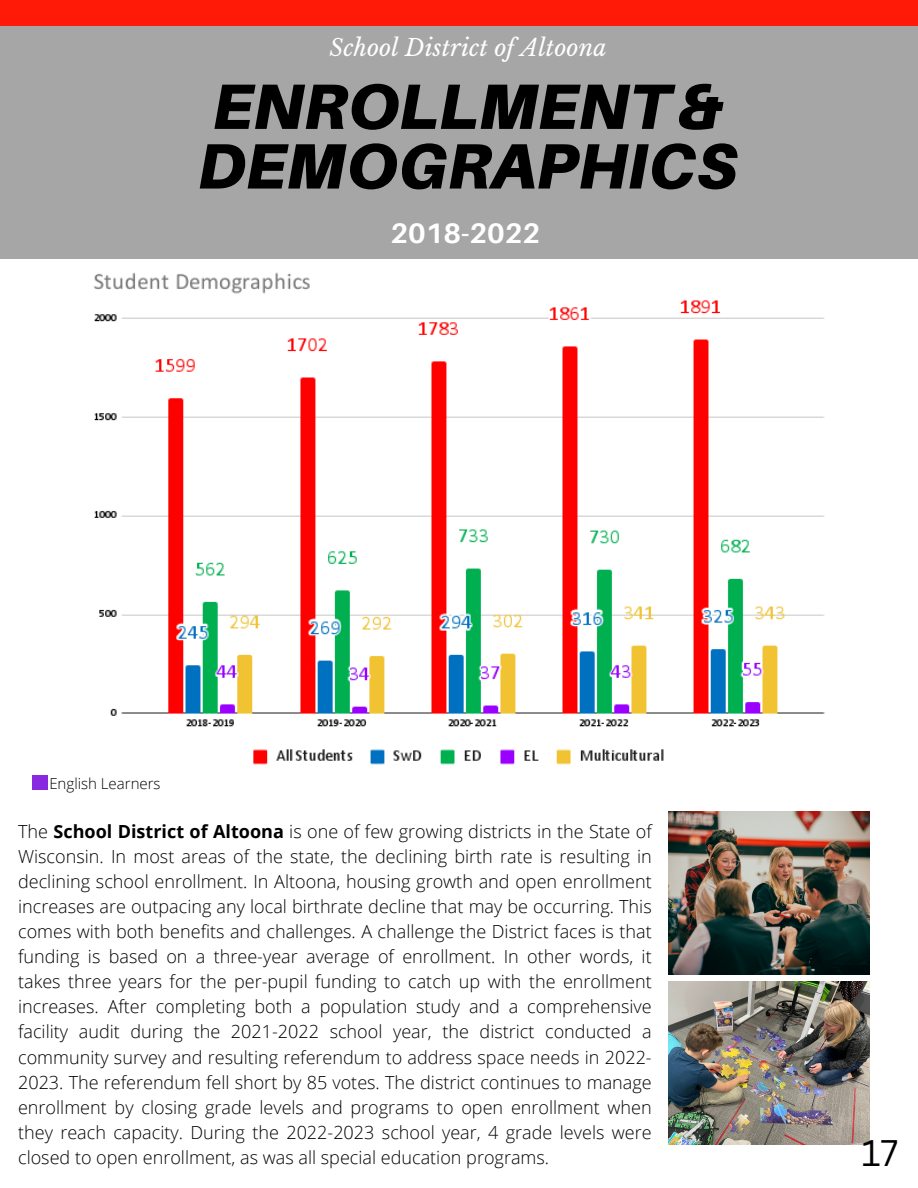
<style>
.page{position:relative;width:918px;height:1188px;background:#fff}
.page>*{position:absolute;margin:0;border:0;box-sizing:border-box;transform-origin:0 0}
.t1{font:italic 900 64.2px/59.7px "Aileron";letter-spacing:.005em;color:#000}
.t2{font:36px "Canva Sans";color:#000}
.t3{font:700 28.2px "Aileron";color:#fff}
.t4{font:italic 23.1px "Libre Baskerville";letter-spacing:.005em;color:#fff}
.t5{font:300 18px/25px "Open Sans";color:#000;text-align:justify}
.t6{font:300 15px "Open Sans";color:#000}
.s1{font-weight:700}
</style>
<div class="page">
<img style="left:668px;top:812px;width:201px;height:163px">
<div style="left:0;top:0;width:918px;height:27px;background:#ff1907"></div>
<div style="left:0;top:26px;width:918px;height:232px;background:#a6a6a6"></div>
<img style="left:668px;top:982px;width:201px;height:163px">
<img style="left:93px;top:272px;width:732px;height:493px">
<img style="left:33px;top:775px;width:14px;height:15px">
<p class="t4" style="left:330px;top:33px;width:279px">School District of Altoona</p>
<p class="t1" style="left:198px;top:75px;width:541px">ENROLLMENT&amp;<br>DEMOGRAPHICS</p>
<p class="t3" style="left:391px;top:216px;width:151px">2018-2022</p>
<p class="t6" style="left:49px;top:773px;width:113px">English Learners</p>
<p class="t5" style="left:18px;top:818px;width:635px">The <span class="s1">School District of Altoona</span> is one of few growing districts in the State of Wisconsin. In most areas of the state, the declining birth rate is resulting in declining school enrollment. In Altoona, housing growth and open enrollment increases are outpacing any local birthrate decline that may be occurring. This comes with both benefits and challenges. A challenge the District faces is that funding is based on a three-year average of enrollment. In other words, it takes three years for the per-pupil funding to catch up with the enrollment increases. After completing both a population study and a comprehensive facility audit during the 2021-2022 school year, the district conducted a community survey and resulting referendum to address space needs in 2022- 2023. The referendum fell short by 85 votes. The district continues to manage enrollment by closing grade levels and programs to open enrollment when they reach capacity. During the 2022-2023 school year, 4 grade levels were closed to open enrollment, as was all special education programs.</p>
<p class="t2" style="left:861px;top:1128px;width:38px">17</p>
</div>
